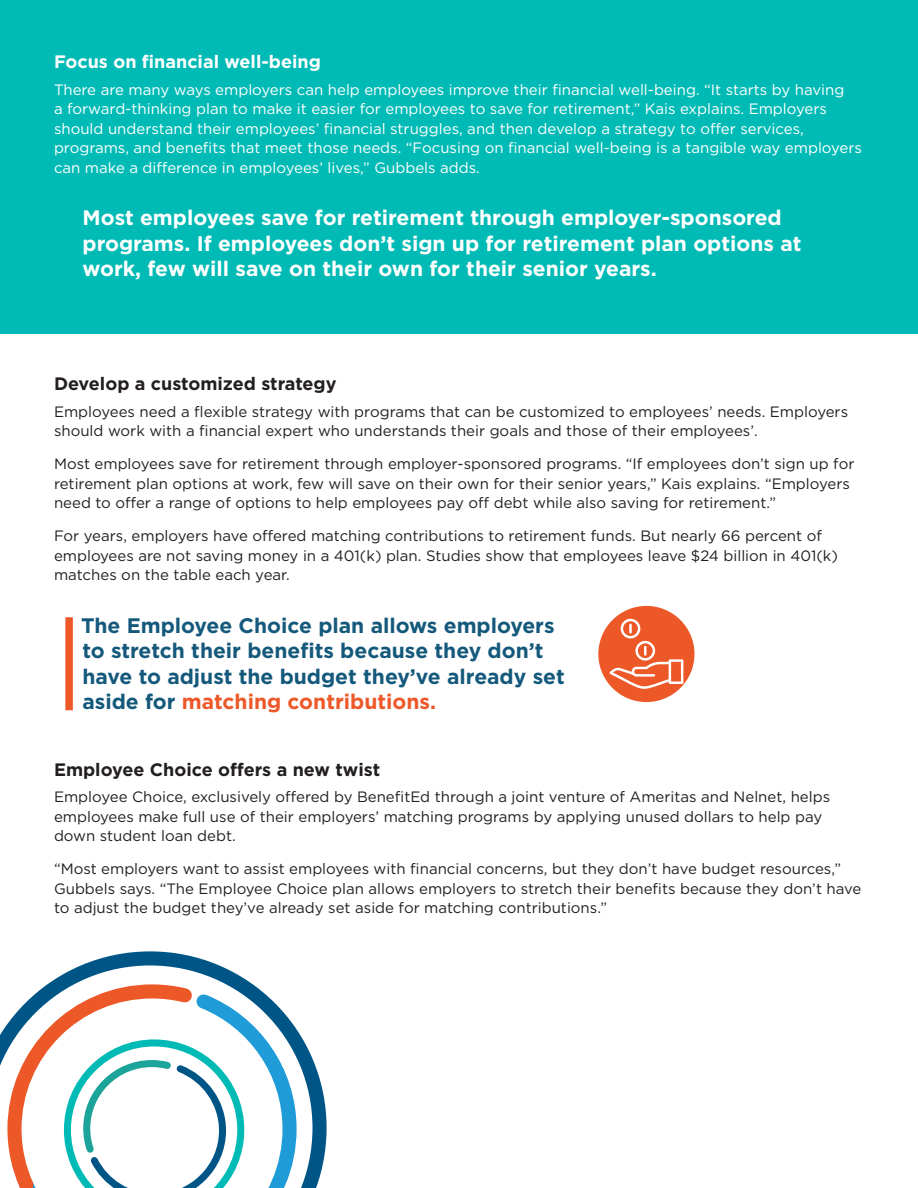
<style>
.page{position:relative;width:918px;height:1188px;background:#fff}
.page>*{position:absolute;margin:0;border:0;box-sizing:border-box;transform-origin:0 0}
.t1{font:700 21px/25.5px "Gotham";color:#fff}
.t2{font:700 21px/25.5px "Gotham";color:#14597b}
.t3{font:700 18px "Gotham";color:#231f20}
.t4{font:700 18px "Gotham";color:#fff}
.t5{font:15px/19.5px "Gotham";color:#231f20}
.t6{font:15px/19.5px "Gotham";color:#fff}
.s1{color:#ed5828}
</style>
<div class="page">
<div style="left:0;top:0;width:918px;height:333px;background:#00bbb5"></div>
<svg style="left:58px;top:951px;width:269px;height:237px"></svg>
<svg style="left:244px;top:983px;width:60px;height:205px"></svg>
<svg style="left:0;top:977px;width:244px;height:211px"></svg>
<div style="left:598px;top:606px;width:97px;height:96px;background:#ed5828;border-radius:50%"></div>
<svg style="left:610px;top:619px;width:73px;height:70px"></svg>
<div style="left:65px;top:617px;width:8px;height:93px;background:#ed5828"></div>
<p class="t4" style="left:54px;top:50px;width:268px">Focus on financial well-being</p>
<p class="t6" style="left:54px;top:79px;width:810px">There are many ways employers can help employees improve their financial well-being. “It starts by having<br>a forward-thinking plan to make it easier for employees to save for retirement,” Kais explains. Employers should understand their employees’ financial struggles, and then develop a strategy to offer services, programs, and benefits that meet those needs. “Focusing on financial well-being is a tangible way employers can make a difference in employees’ lives,” Gubbels adds.</p>
<h1 class="t1" style="left:83px;top:205px;width:720px">Most employees save for retirement through employer-sponsored programs. If employees don’t sign up for retirement plan options at work, few will save on their own for their senior years.</h1>
<p class="t3" style="left:54px;top:372px;width:284px">Develop a customized strategy</p>
<p class="t5" style="left:54px;top:401px;width:796px">Employees need a flexible strategy with programs that can be customized to employees’ needs. Employers should work with a financial expert who understands their goals and those of their employees’.</p>
<p class="t5" style="left:54px;top:454px;width:802px">Most employees save for retirement through employer-sponsored programs. “If employees don’t sign up for retirement plan options at work, few will save on their own for their senior years,” Kais explains. “Employers need to offer a range of options to help employees pay off debt while also saving for retirement.”</p>
<p class="t5" style="left:54px;top:526px;width:786px">For years, employers have offered matching contributions to retirement funds. But nearly 66 percent of employees are not saving money in a 401(k) plan. Studies show that employees leave $24 billion in 401(k) matches on the table each year.</p>
<h1 class="t2" style="left:81px;top:612px;width:485px">The Employee Choice plan allows employers to stretch their benefits because they don’t have to adjust the budget they’ve already set aside for <span class="s1">matching contributions.</span></h1>
<p class="t3" style="left:54px;top:758px;width:328px">Employee Choice offers a new twist</p>
<p class="t5" style="left:54px;top:787px;width:778px">Employee Choice, exclusively offered by BenefitEd through a joint venture of Ameritas and Nelnet, helps employees make full use of their employers’ matching programs by applying unused dollars to help pay down student loan debt.</p>
<p class="t5" style="left:54px;top:859px;width:809px">“Most employers want to assist employees with financial concerns, but they don’t have budget resources,”<br>Gubbels says. “The Employee Choice plan allows employers to stretch their benefits because they don’t have to adjust the budget they’ve already set aside for matching contributions.”</p>
</div>
